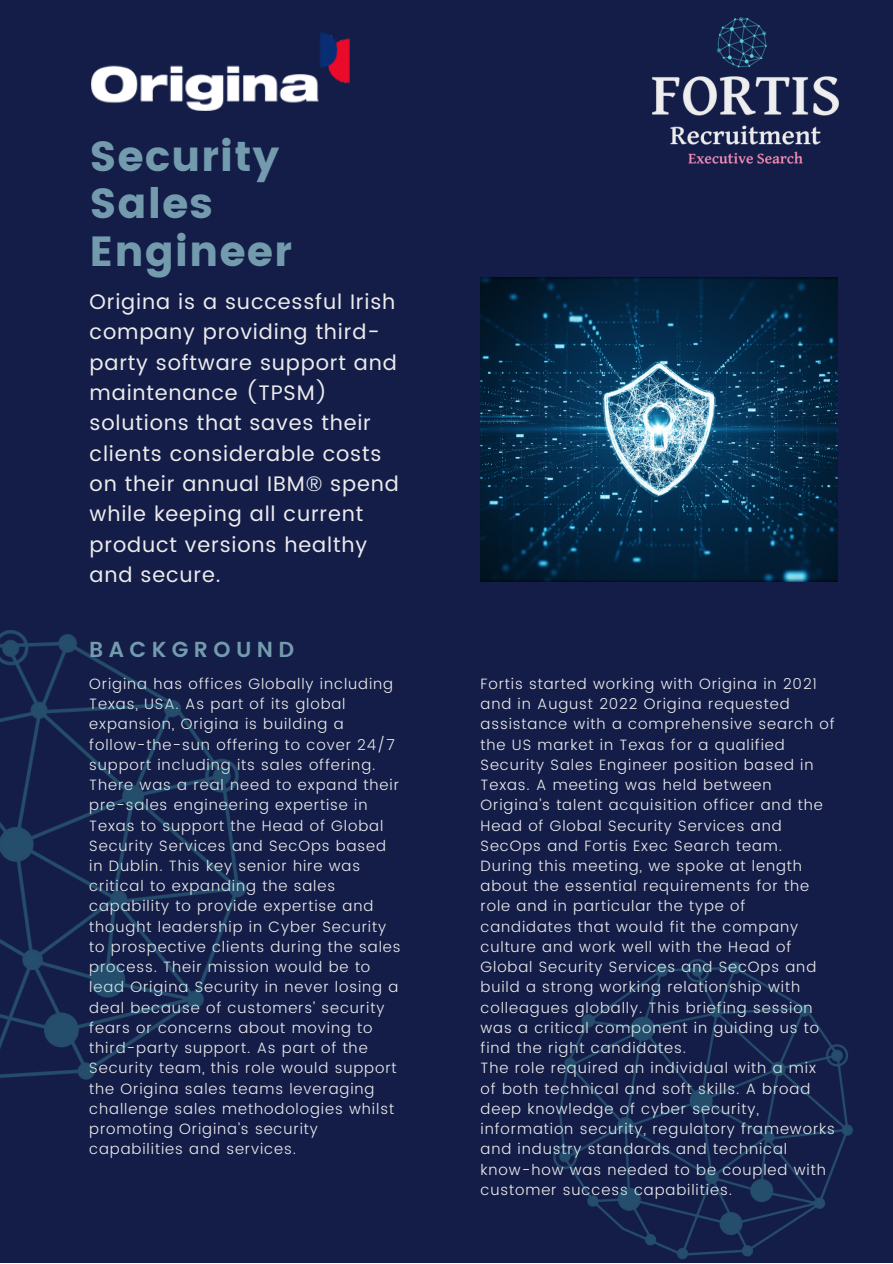
<style>
.page{position:relative;width:893px;height:1264px;background:#fff}
.page>*{position:absolute;margin:0;border:0;box-sizing:border-box;transform-origin:0 0}
.t1{font:42px/47.2px "Poppins";letter-spacing:.02em;color:#739bad}
.t2{font:600 21.75px "Poppins";letter-spacing:.25em;color:#739bad}
.t3{font:21px/30.3px "Poppins";letter-spacing:.04em;color:#ececed}
.t4{font:300 15px/20.2px "Poppins";letter-spacing:.06em;color:#ececed}
</style>
<div class="page">
<div style="left:0;top:0;width:892px;height:1262px;background:#131d47"></div>
<img style="left:480px;top:278px;width:357px;height:303px">
<img style="left:652px;top:17px;width:187px;height:147px">
<img style="left:91px;top:32px;width:259px;height:79px">
<img style="left:0;top:630px;width:246px;height:450px">
<img style="left:553px;top:959px;width:300px;height:300px">
<h1 class="t1" style="left:90px;top:133px;width:204px">Security<br>Sales<br>Engineer</h1>
<p class="t3" style="left:90px;top:286px;width:310px">Origina is a successful Irish company providing third&shy;party software support and maintenance (TPSM) solutions that saves their clients considerable costs on their annual IBM® spend while keeping all current product versions healthy and secure.</p>
<h2 class="t2" style="left:89px;top:637px;width:206px">BACKGROUND</h2>
<p class="t4" style="left:89px;top:673px;width:313px">Origina has offices Globally including Texas, USA. As part of its global expansion, Origina is building a follow-the-sun offering to cover 24/7 support including its sales offering.<br>There was a real need to expand their pre-sales engineering expertise in Texas to support the Head of Global Security Services and SecOps based in Dublin. This key senior hire was critical to expanding the sales capability to provide expertise and thought leadership in Cyber Security to prospective clients during the sales process. Their mission would be to lead Origina Security in never losing a deal because of customers’ security fears or concerns about moving to third-party support. As part of the Security team, this role would support the Origina sales teams leveraging challenge sales methodologies whilst promoting Origina’s security capabilities and services.</p>
<p class="t4" style="left:480px;top:673px;width:356px">Fortis started working with Origina in 2021 and in August 2022 Origina requested assistance with a comprehensive search of the US market in Texas for a qualified Security Sales Engineer position based in Texas. A meeting was held between Origina’s talent acquisition officer and the Head of Global Security Services and SecOps and Fortis Exec Search team.<br>During this meeting, we spoke at length about the essential requirements for the role and in particular the type of candidates that would fit the company culture and work well with the Head of Global Security Services and SecOps and build a strong working relationship with colleagues globally. This briefing session was a critical component in guiding us to find the right candidates.<br>The role required an individual with a mix<br>of both technical and soft skills. A broad deep knowledge of cyber security, information security, regulatory frameworks and industry standards and technical know-how was needed to be coupled with customer success capabilities.</p>
</div>
